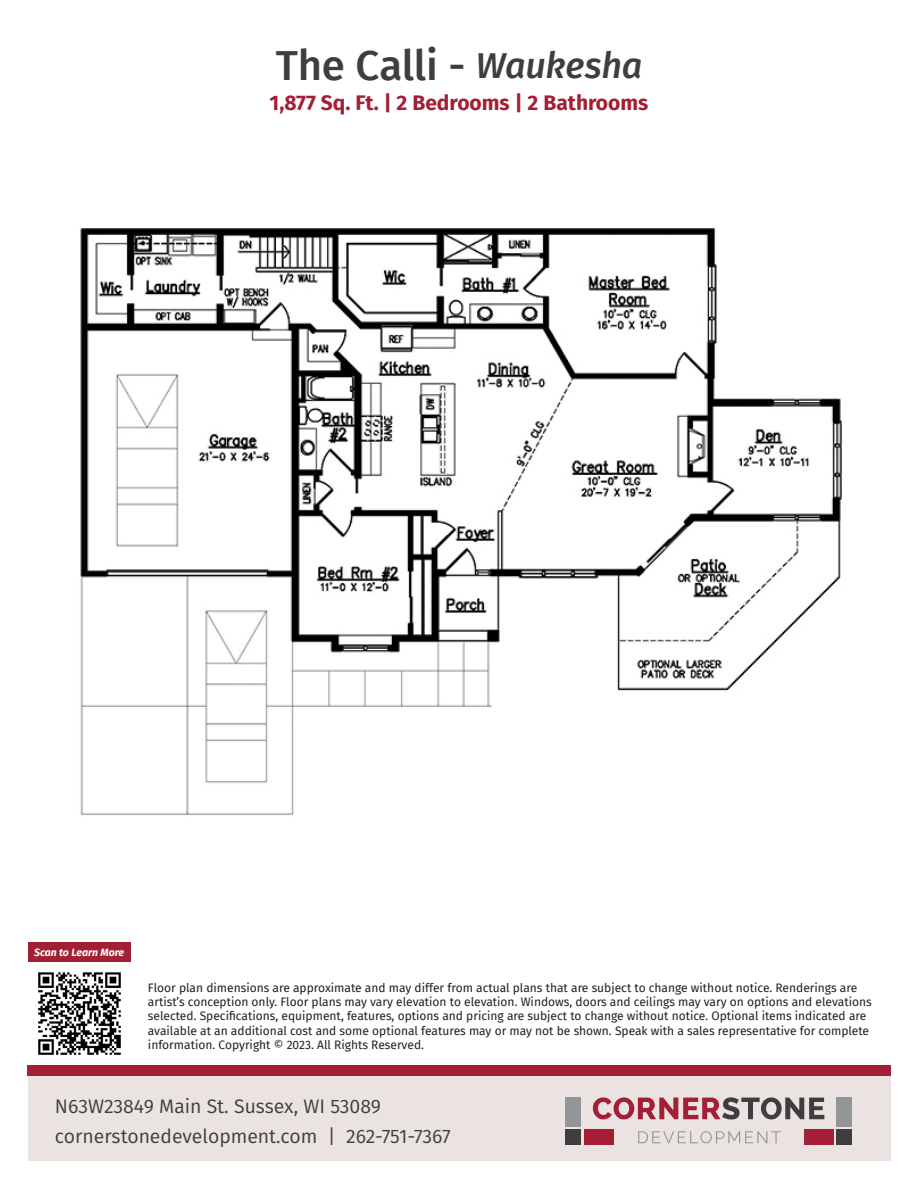
<style>
.page{position:relative;width:918px;height:1188px;background:#fff}
.page>*{position:absolute;margin:0;border:0;box-sizing:border-box;transform-origin:0 0}
.t1{font:500 42px "Fira Sans";letter-spacing:-.01em;color:#3e3e3f}
.t2{font:700 21px "Fira Sans";color:#a31f35}
.t3{font:19.5px "Fira Sans";color:#3e3e3f}
.t4{font:12px/14.4px "Fira Sans";color:#231f20}
.t5{font:italic 700 10.5px "Fira Sans";color:#fff}
.s1{font-style:italic;font-size:36px}
</style>
<div class="page">
<div style="left:28px;top:1076px;width:863px;height:85px;background:#ebe3e2"></div>
<div style="left:566px;top:1097px;width:15px;height:29px;background:#939598"></div>
<div style="left:584px;top:1129px;width:29px;height:15px;background:#a31f35"></div>
<div style="left:566px;top:1129px;width:15px;height:15px;background:#3e3e3f"></div>
<div style="left:836px;top:1097px;width:16px;height:29px;background:#939598"></div>
<div style="left:804px;top:1129px;width:29px;height:15px;background:#a31f35"></div>
<div style="left:836px;top:1129px;width:16px;height:15px;background:#3e3e3f"></div>
<svg style="left:593px;top:1097px;width:231px;height:23px"></svg>
<svg style="left:638px;top:1131px;width:143px;height:12px"></svg>
<div style="left:27px;top:1065px;width:864px;height:11px;background:#a31f35"></div>
<img style="left:38px;top:972px;width:83px;height:83px">
<div style="left:28px;top:943px;width:103px;height:19px;background:#a31f35"></div>
<img style="left:80px;top:228px;width:762px;height:587px">
<p class="t1" style="left:276px;top:31px;width:368px">The Calli - <span class="s1">Waukesha</span></p>
<p class="t2" style="left:270px;top:85px;width:380px">1,877 Sq. Ft. | 2 Bedrooms | 2 Bathrooms</p>
<p class="t5" style="left:34px;top:944px;width:92px">Scan to Learn More</p>
<p class="t4" style="left:148px;top:980px;width:725px">Floor plan dimensions are approximate and may differ from actual plans that are subject to change without notice. Renderings are artist’s conception only. Floor plans may vary elevation to elevation. Windows, doors and ceilings may vary on options and elevations selected. Specifications, equipment, features, options and pricing are subject to change without notice. Optional items indicated are available at an additional cost and some optional features may or may not be shown. Speak with a sales representative for complete information. Copyright © 2023. All Rights Reserved.</p>
<p class="t3" style="left:55px;top:1092px;width:328px">N63W23849 Main St. Sussex, WI 53089</p>
<p class="t3" style="left:55px;top:1122px;width:397px">cornerstonedevelopment.com | 262-751-7367</p>
</div>
